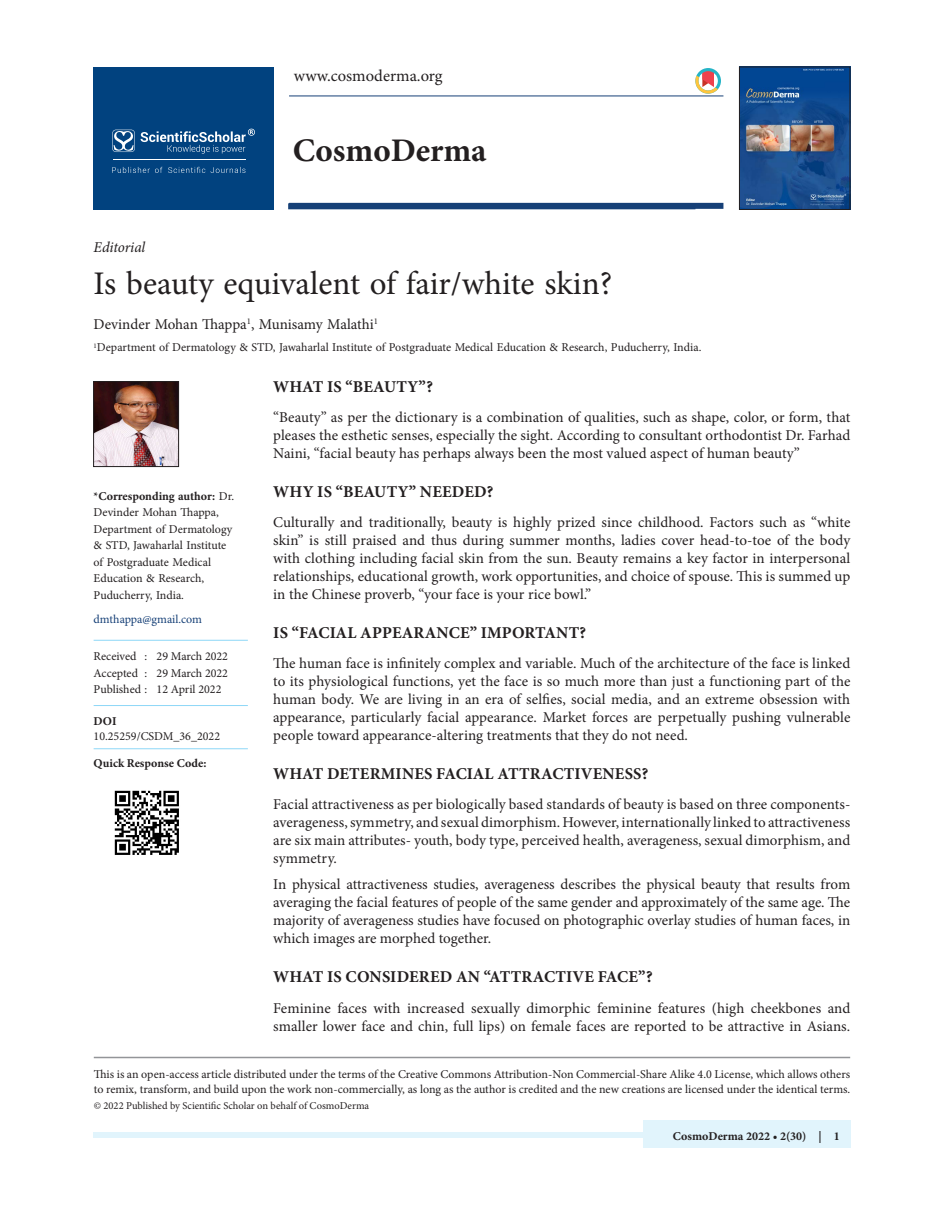
<style>
.page{position:relative;width:944px;height:1214px;background:#fff}
.page>*{position:absolute;margin:0;border:0;box-sizing:border-box;transform-origin:0 0}
.t1{font:33px "Minion Pro";color:#231f20}
.t2{font:700 33px "Minion Pro";color:#231f20}
.t3{font:700 16.5px "Minion Pro";letter-spacing:.01em;color:#231f20}
.t4{font:16.5px "Minion Pro";color:#231f20}
.t5{font:15px/18px "Minion Pro";letter-spacing:.005em;color:#231f20;text-align:justify}
.t6{font:italic 15px "Minion Pro";letter-spacing:-.01em;color:#231f20}
.t7{font:12px/16.5px "Minion Pro";color:#231f20}
.t8{font:700 12px "Minion Pro";color:#231f20}
.t9{font:12px "Minion Pro";letter-spacing:-.005em;color:#164077}
.t10{font:10.5px "Minion Pro";color:#231f20}
.s1{font-weight:700}
</style>
<div class="page">
<div style="left:94px;top:1132px;width:756px;height:5px;background:#e1f4fc"></div>
<div style="left:643px;top:1120px;width:207px;height:28px;background:#e1f4fc"></div>
<img style="left:741px;top:69px;width:107px;height:139px">
<div style="left:739px;top:67px;width:111px;height:143px;border:1px solid #231f20"></div>
<hr style="left:94px;top:1056px;width:756px;height:2px;background:#939598">
<div style="left:93px;top:67px;width:180px;height:143px;background:#01427f"></div>
<svg style="left:112px;top:167px;width:133px;height:6px"></svg>
<svg style="left:112px;top:129px;width:143px;height:25px"></svg>
<hr style="left:113px;top:159px;width:132px;height:1px;background:#fff">
<hr style="left:289px;top:96px;width:434px;height:1px;background:#164077">
<div style="left:289px;top:203px;width:434px;height:6px;background:#164077"></div>
<svg style="left:695px;top:68px;width:25px;height:26px"></svg>
<hr style="left:94px;top:640px;width:154px;height:1px;background:#8dd7f7">
<hr style="left:94px;top:705px;width:154px;height:1px;background:#8dd7f7">
<hr style="left:94px;top:748px;width:154px;height:1px;background:#8dd7f7">
<img style="left:95px;top:383px;width:82px;height:82px">
<div style="left:93px;top:381px;width:86px;height:86px;border:1px solid #231f20"></div>
<img style="left:114px;top:790px;width:65px;height:65px">
<p class="t4" style="left:294px;top:64px;width:150px">www.cosmoderma.org</p>
<p class="t6" style="left:94px;top:237px;width:53px">Editorial</p>
<h1 class="t2" style="left:293px;top:127px;width:195px">CosmoDerma</h1>
<h1 class="t1" style="left:94px;top:261px;width:520px">Is beauty equivalent of fair/white skin?</h1>
<p class="t5" style="left:94px;top:315px;width:286px">Devinder Mohan Thappa<sup>1</sup>, Munisamy Malathi<sup>1</sup></p>
<p class="t7" style="left:94px;top:339px;width:609px"><sup>1</sup>Department of Dermatology &amp; STD, Jawaharlal Institute of Postgraduate Medical Education &amp; Research, Puducherry, India.</p>
<p class="t7" style="left:94px;top:487px;width:142px"><span class="s1">*Corresponding author:</span> Dr.<br>Devinder Mohan Thappa,<br>Department of Dermatology &amp; STD, Jawaharlal Institute of Postgraduate Medical<br>Education &amp; Research,<br>Puducherry, India.</p>
<p class="t9" style="left:94px;top:611px;width:110px">dmthappa@gmail.com</p>
<p class="t7" style="left:94px;top:648px;width:136px;text-align:justify">Received : 29 March 2022<br>Accepted : 29 March 2022<br>Published : 12 April 2022</p>
<p class="t8" style="left:94px;top:713px;width:24px">DOI</p>
<p class="t7" style="left:94px;top:728px;width:128px">10.25259/CSDM_36_2022</p>
<p class="t8" style="left:94px;top:755px;width:114px">Quick Response Code:</p>
<p class="t3" style="left:273px;top:375px;width:161px">WHAT IS “BEAUTY”?</p>
<p class="t5" style="left:273px;top:408px;width:578px">“Beauty” as per the dictionary is a combination of qualities, such as shape, color, or form, that pleases the esthetic senses, especially the sight. According to consultant orthodontist Dr. Farhad Naini, “facial beauty has perhaps always been the most valued aspect of human beauty”</p>
<p class="t3" style="left:273px;top:480px;width:222px">WHY IS “BEAUTY” NEEDED?</p>
<p class="t5" style="left:273px;top:513px;width:578px">Culturally and traditionally, beauty is highly prized since childhood. Factors such as “white skin” is still praised and thus during summer months, ladies cover head-to-toe of the body with clothing including facial skin from the sun. Beauty remains a key factor in interpersonal relationships, educational growth, work opportunities, and choice of spouse. This is summed up in the Chinese proverb, “your face is your rice bowl.”</p>
<p class="t3" style="left:273px;top:621px;width:314px">IS “FACIAL APPEARANCE” IMPORTANT?</p>
<p class="t5" style="left:273px;top:654px;width:578px">The human face is infinitely complex and variable. Much of the architecture of the face is linked to its physiological functions, yet the face is so much more than just a functioning part of the human body. We are living in an era of selfies, social media, and an extreme obsession with appearance, particularly facial appearance. Market forces are perpetually pushing vulnerable people toward appearance-altering treatments that they do not need.</p>
<p class="t3" style="left:273px;top:762px;width:376px">WHAT DETERMINES FACIAL ATTRACTIVENESS?</p>
<p class="t5" style="left:273px;top:795px;width:578px">Facial attractiveness as per biologically based standards of beauty is based on three components&shy;averageness, symmetry, and sexual dimorphism. However, internationally linked to attractiveness are six main attributes- youth, body type, perceived health, averageness, sexual dimorphism, and symmetry.</p>
<p class="t5" style="left:273px;top:875px;width:578px">In physical attractiveness studies, averageness describes the physical beauty that results from averaging the facial features of people of the same gender and approximately of the same age. The majority of averageness studies have focused on photographic overlay studies of human faces, in which images are morphed together.</p>
<p class="t3" style="left:273px;top:964px;width:381px">WHAT IS CONSIDERED AN “ATTRACTIVE FACE”?</p>
<p class="t5" style="left:273px;top:999px;width:578px">Feminine faces with increased sexually dimorphic feminine features (high cheekbones and smaller lower face and chin, full lips) on female faces are reported to be attractive in Asians.</p>
<p class="t7" style="left:94px;top:1066px;width:758px;line-height:15px">This is an open-access article distributed under the terms of the Creative Commons Attribution-Non Commercial-Share Alike 4.0 License, which allows others to remix, transform, and build upon the work non-commercially, as long as the author is credited and the new creations are licensed under the identical terms.</p>
<p class="t10" style="left:94px;top:1098px;width:277px">© 2022 Published by Scientific Scholar on behalf of CosmoDerma</p>
<p class="t8" style="left:673px;top:1127px;width:168px">CosmoDerma 2022 • 2(30) | 1</p>
</div>
